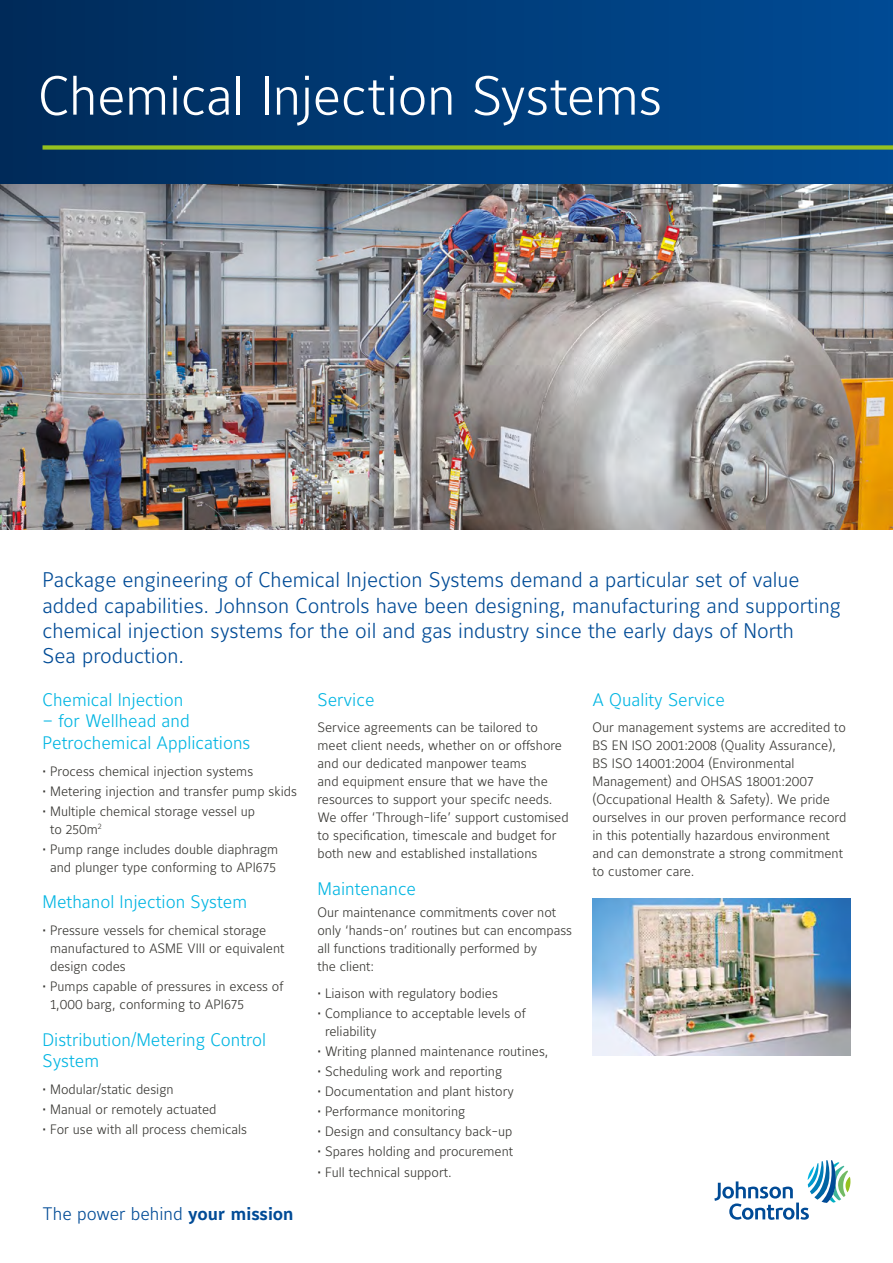
<style>
.page{position:relative;width:893px;height:1263px;background:#fff}
.page>*{position:absolute;margin:0;border:0;box-sizing:border-box;transform-origin:0 0}
.t1{font:300 54px "Maurea Jci Lf ML";letter-spacing:-.01em;color:#fff}
.t2{font:300 21px/25.2px "Maurea Jci Lf ML";color:#004b96}
.t3{font:300 18px/21.6px "Maurea Jci Lf ML";color:#00b5e2}
.t4{font:300 18px "Maurea Jci Lf ML";color:#004b96}
.t5{font:300 13.5px/18px "Maurea Jci Lf ML";color:#373632}
.s1{font-weight:700}
</style>
<div class="page">
<img style="left:0;top:184px;width:893px;height:345px">
<div style="left:0;top:0;width:893px;height:184px;background:linear-gradient(to right,#002b59,#004b95)"></div>
<div style="left:43px;top:145px;width:850px;height:5px;background:#95c11f"></div>
<svg style="left:714px;top:1160px;width:136px;height:60px"></svg>
<img style="left:592px;top:898px;width:258px;height:158px">
<h1 class="t1" style="left:38px;top:63px;width:626px">Chemical Injection Systems</h1>
<p class="t2" style="left:43px;top:567px;width:800px">Package engineering of Chemical Injection Systems demand a particular set of value added capabilities. Johnson Controls have been designing, manufacturing and supporting chemical injection systems for the oil and gas industry since the early days of North<br>Sea production.</p>
<h3 class="t3" style="left:43px;top:688px;width:142px">Chemical Injection</h3>
<h3 class="t3" style="left:43px;top:710px;width:209px">– for Wellhead and<br>Petrochemical Applications</h3>
<p class="t5" style="left:43px;top:761px;width:212px">• Process chemical injection systems</p>
<p class="t5" style="left:43px;top:782px;width:256px">• Metering injection and transfer pump skids</p>
<p class="t5" style="left:50px;top:802px;width:207px;text-indent:-8px">• Multiple chemical storage vessel up to 250m<sup>2</sup></p>
<p class="t5" style="left:43px;top:840px;width:237px;text-align:center">• Pump range includes double diaphragm and plunger type conforming to API675</p>
<h3 class="t3" style="left:43px;top:891px;width:206px">Methanol Injection System</h3>
<p class="t5" style="left:50px;top:921px;width:236px;text-indent:-8px">• Pressure vessels for chemical storage manufactured to ASME VIII or equivalent design codes</p>
<p class="t5" style="left:50px;top:977px;width:235px;text-indent:-8px">• Pumps capable of pressures in excess of<br>1,000 barg, conforming to API675</p>
<h3 class="t3" style="left:43px;top:1028px;width:225px">Distribution/Metering Control<br>System</h3>
<p class="t5" style="left:43px;top:1080px;width:133px">• Modular/static design</p>
<p class="t5" style="left:43px;top:1100px;width:175px">• Manual or remotely actuated</p>
<p class="t5" style="left:43px;top:1120px;width:206px">• For use with all process chemicals</p>
<h3 class="t3" style="left:317px;top:688px;width:59px">Service</h3>
<p class="t5" style="left:317px;top:718px;width:253px">Service agreements can be tailored to meet client needs, whether on or offshore and our dedicated manpower teams<br>and equipment ensure that we have the resources to support your specifc needs.<br>We offer ‘Through-life’ support customised to specification, timescale and budget for both new and established installations</p>
<h3 class="t3" style="left:317px;top:877px;width:100px">Maintenance</h3>
<p class="t5" style="left:317px;top:903px;width:256px">Our maintenance commitments cover not only ‘hands-on’ routines but can encompass all functions traditionally performed by<br>the client:</p>
<p class="t5" style="left:317px;top:983px;width:182px">• Liaison with regulatory bodies</p>
<p class="t5" style="left:325px;top:1004px;width:202px;text-indent:-8px">• Compliance to acceptable levels of reliability</p>
<p class="t5" style="left:317px;top:1042px;width:233px">• Writing planned maintenance routines,</p>
<p class="t5" style="left:317px;top:1062px;width:186px">• Scheduling work and reporting</p>
<p class="t5" style="left:317px;top:1082px;width:198px">• Documentation and plant history</p>
<p class="t5" style="left:317px;top:1102px;width:149px">• Performance monitoring</p>
<p class="t5" style="left:317px;top:1122px;width:196px">• Design and consultancy back-up</p>
<p class="t5" style="left:317px;top:1142px;width:197px">• Spares holding and procurement</p>
<p class="t5" style="left:317px;top:1162px;width:136px">• Full technical support.</p>
<h3 class="t3" style="left:592px;top:688px;width:134px">A Quality Service</h3>
<p class="t5" style="left:592px;top:718px;width:255px">Our management systems are accredited to BS EN ISO 2001:2008 (Quality Assurance), BS ISO 14001:2004 (Environmental Management) and OHSAS 18001:2007 (Occupational Health &amp; Safety). We pride ourselves in our proven performance record in this potentially hazardous environment and can demonstrate a strong commitment to customer care.</p>
<h3 class="t4" style="left:43px;top:1202px;width:253px">The power behind <span class="s1">your mission</span></h3>
</div>
